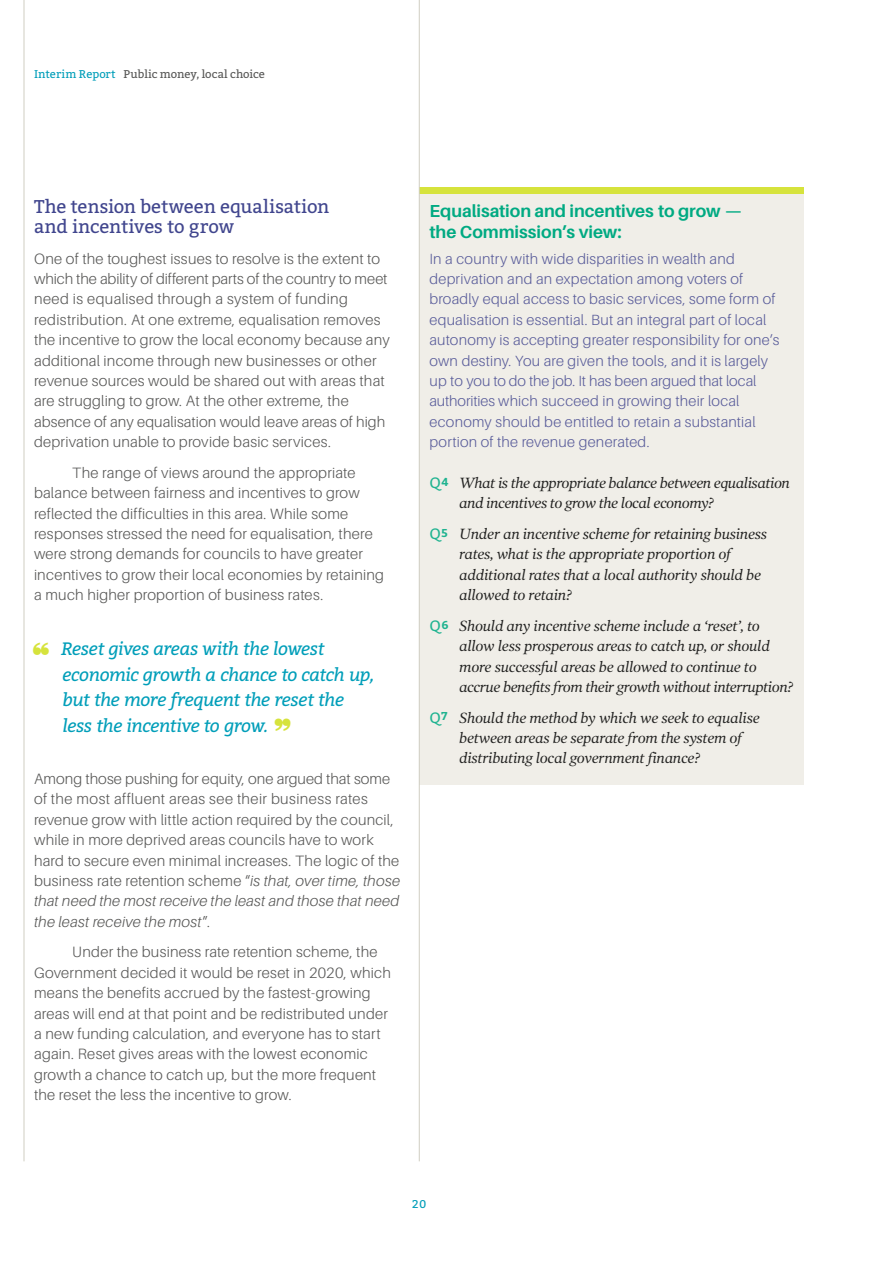
<style>
.page{position:relative;width:893px;height:1263px;background:#fff}
.page>*{position:absolute;margin:0;border:0;box-sizing:border-box;transform-origin:0 0}
.t1{font:18.45px/20.4px "Bitter";letter-spacing:-.005em;color:#41468e}
.Headlines{font:italic 18px/25.5px "Bitter";letter-spacing:-.02em;color:#009eb9}
.P__Commision_s_View{font:700 17.4px/20.4px "Aileron";letter-spacing:-.005em;color:#00aa82}
.t2{font:300 15px/20.4px "Aileron";letter-spacing:.015em;color:#575756}
.t3{font:italic 15px/20.4px "Poynter OS Text One";letter-spacing:-.02em;color:#212120}
.t4{font:300 14.85px/20.4px "Aileron";letter-spacing:.015em;color:#595c9a}
.t5{font:11.25px "Bitter";letter-spacing:.005em;color:#575756}
.t6{font:11.25px "Bitter";color:#009eb9}
.s1{color:#009eb9}
.s2{font-family:"Meiryo";font-style:normal;font-size:36px;color:#d6e33c}
.s3{font-size:17.4px}
.s4{font-style:italic}
.s5{font-family:"Bitter";font-style:normal;color:#1fb390}
</style>
<div class="page">
<div style="left:419px;top:192px;width:385px;height:593px;background:#f0eee8"></div>
<div style="left:419px;top:188px;width:385px;height:6px;background:#d6e33c"></div>
<hr style="left:419px;top:0;width:1px;height:1161px;background:#d0cec2">
<hr style="left:24px;top:0;width:1px;height:1161px;background:#d0cec2">
<p class="t5" style="left:34px;top:66px;width:233px"><span class="s1">Interim Report</span> Public money, local choice</p>
<p class="t1" style="left:34px;top:195px;width:297px">The tension between equalisation and incentives to grow</p>
<p class="t2" style="left:34px;top:248px;width:357px">One of the toughest issues to resolve is the extent to which the ability of different parts of the country to meet need is equalised through a system of funding redistribution. At one extreme, equalisation removes the incentive to grow the local economy because any additional income through new businesses or other revenue sources would be shared out with areas that are struggling to grow. At the other extreme, the absence of any equalisation would leave areas of high deprivation unable to provide basic services.</p>
<p class="t2" style="left:34px;top:463px;width:352px;text-indent:38px">The range of views around the appropriate balance between fairness and incentives to grow reflected the difficulties in this area. While some responses stressed the need for equalisation, there were strong demands for councils to have greater incentives to grow their local economies by retaining a much higher proportion of business rates.</p>
<p class="Headlines" style="left:63px;top:635px;width:313px;text-indent:-31px"><span class="s2">❝</span> Reset gives areas with the lowest economic growth a chance to catch up, but the more frequent the reset the less the incentive to grow<span class="s3">.</span> <span class="s2">❞</span></p>
<p class="t2" style="left:34px;top:769px;width:368px">Among those pushing for equity, one argued that some of the most affluent areas see their business rates revenue grow with little action required by the council, while in more deprived areas councils have to work hard to secure even minimal increases. The logic of the business rate retention scheme “<span class="s4">is that, over time, those that need the most receive the least and those that need the least receive the most</span>”.</p>
<p class="t2" style="left:34px;top:942px;width:358px;text-indent:38px">Under the business rate retention scheme, the Government decided it would be reset in 2020, which means the benefits accrued by the fastest-growing areas will end at that point and be redistributed under a new funding calculation, and everyone has to start again. Reset gives areas with the lowest economic growth a chance to catch up, but the more frequent the reset the less the incentive to grow.</p>
<p class="P__Commision_s_View" style="left:429px;top:201px;width:314px">Equalisation and incentives to grow — the Commission’s view:</p>
<p class="t4" style="left:429px;top:248px;width:352px">In a country with wide disparities in wealth and deprivation and an expectation among voters of broadly equal access to basic services, some form of equalisation is essential. But an integral part of local autonomy is accepting greater responsibility for one’s own destiny. You are given the tools, and it is largely up to you to do the job. It has been argued that local authorities which succeed in growing their local economy should be entitled to retain a substantial portion of the revenue generated.</p>
<p class="t3" style="left:459px;top:472px;width:332px;text-indent:-30px"><span class="s5">Q</span><sup>4</sup> What is the appropriate balance between equalisation and incentives to grow the local economy?</p>
<p class="t3" style="left:459px;top:523px;width:309px;text-indent:-30px"><span class="s5">Q</span><sup>5</sup> Under an incentive scheme for retaining business rates, what is the appropriate proportion of additional rates that a local authority should be allowed to retain?</p>
<p class="t3" style="left:459px;top:615px;width:335px;text-indent:-30px"><span class="s5">Q</span><sup>6</sup> Should any incentive scheme include a ‘reset’, to allow less prosperous areas to catch up, or should more successful areas be allowed to continue to accrue benefits from their growth without interruption?</p>
<p class="t3" style="left:459px;top:707px;width:302px;text-indent:-30px"><span class="s5">Q</span><sup>7</sup> Should the method by which we seek to equalise between areas be separate from the system of distributing local government finance?</p>
<p class="t6" style="left:412px;top:1196px;width:16px">20</p>
</div>
